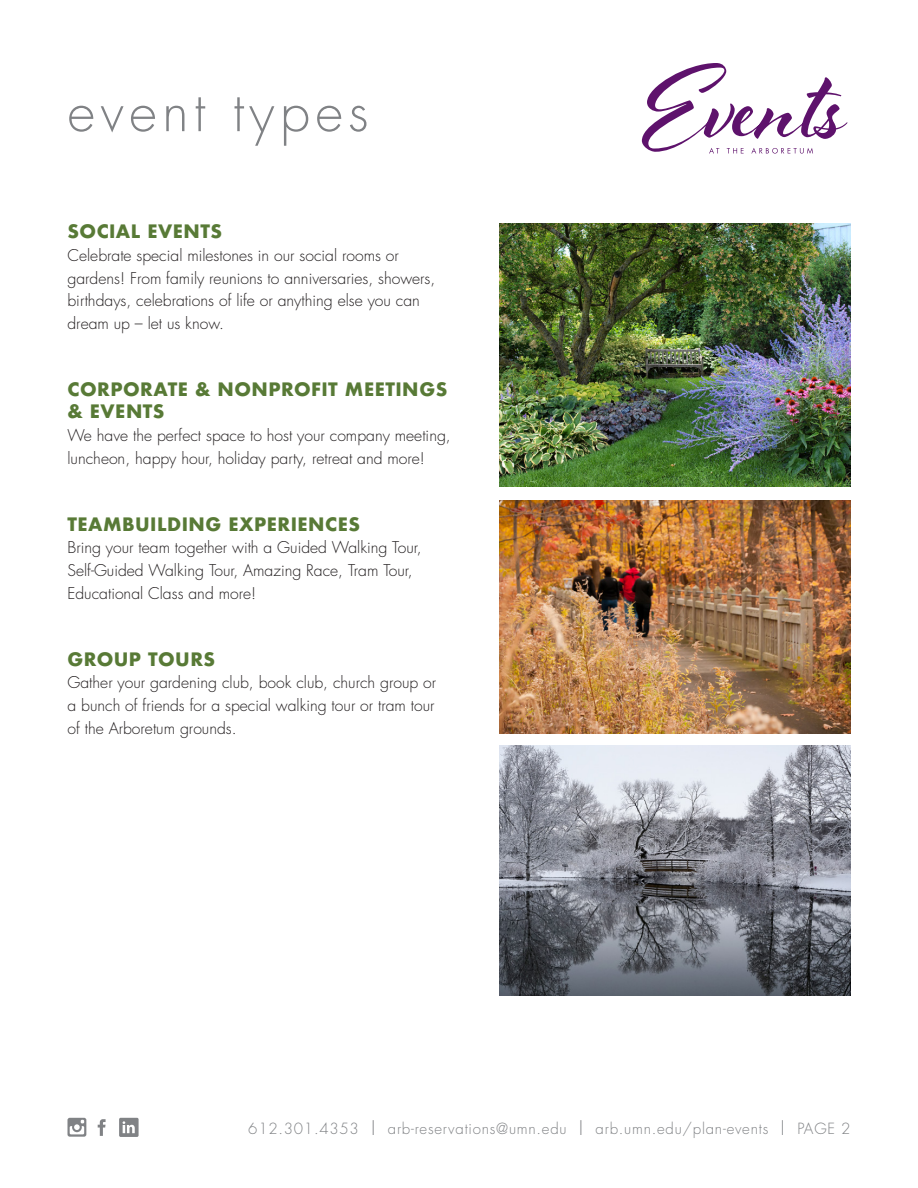
<style>
.page{position:relative;width:918px;height:1188px;background:#fff}
.page>*{position:absolute;margin:0;border:0;box-sizing:border-box;transform-origin:0 0}
.t1{font:300 54px "Futura";letter-spacing:.1em;color:#808285}
.t2{font:700 18px/22.5px "Futura";letter-spacing:.025em;color:#587a36}
.t3{font:300 15.75px/22.5px "Futura";color:#231f20}
.t4{font:300 15px "Futura";letter-spacing:.05em;color:#808285}
.s1{font-size:18px}
</style>
<div class="page">
<svg style="left:98px;top:1119px;width:8px;height:17px"></svg>
<svg style="left:67px;top:1118px;width:19px;height:19px"></svg>
<div style="left:119px;top:1118px;width:20px;height:19px;background:#808285;border-radius:2px"></div>
<svg style="left:123px;top:1121px;width:12px;height:12px"></svg>
<svg style="left:642px;top:63px;width:206px;height:91px"></svg>
<img style="left:500px;top:745px;width:350px;height:251px">
<img style="left:500px;top:500px;width:350px;height:233px">
<img style="left:500px;top:224px;width:350px;height:263px">
<h1 class="t1" style="left:68px;top:77px;width:303px">event types</h1>
<p class="t2" style="left:68px;top:220px;width:156px">SOCIAL EVENTS</p>
<p class="t3" style="left:68px;top:244px;width:369px">Celebrate special milestones in our social rooms or gardens! From family reunions to anniversaries, showers, birthdays, celebrations of life or anything else you can dream up – let us know.</p>
<p class="t2" style="left:68px;top:378px;width:381px">CORPORATE &amp; NONPROFIT MEETINGS &amp; EVENTS</p>
<p class="t3" style="left:68px;top:424px;width:385px">We have the perfect space to host your company meeting, luncheon, happy hour, holiday party, retreat and more!</p>
<p class="t2" style="left:68px;top:513px;width:294px">TEAMBUILDING EXPERIENCES</p>
<p class="t3" style="left:68px;top:537px;width:356px">Bring your team together with a Guided Walking Tour,<br>Self-Guided Walking Tour, Amazing Race, Tram Tour,<br>Educational Class and more!</p>
<p class="t2" style="left:68px;top:648px;width:149px">GROUP TOURS</p>
<p class="t3" style="left:68px;top:672px;width:370px;text-align:justify">Gather your gardening club, book club, church group or a bunch of friends for a special walking tour or tram tour of the Arboretum grounds.</p>
<p class="t4" style="left:248px;top:1119px;width:604px">612.301.4353 <span class="s1">|</span> arb-reservations@umn.edu <span class="s1">|</span> arb.umn.edu/plan-events <span class="s1">|</span> PAGE 2</p>
</div>
